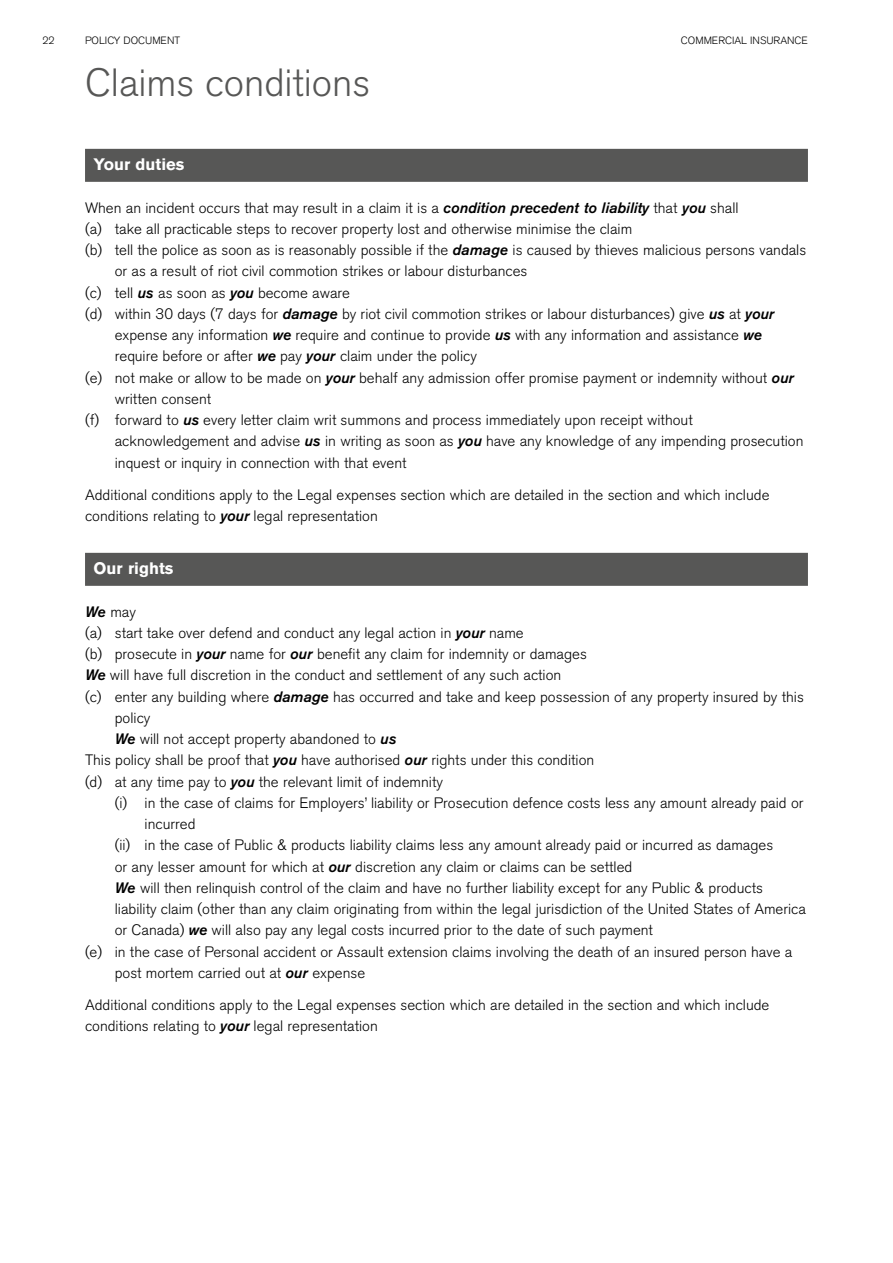
<style>
.page{position:relative;width:893px;height:1263px;background:#fff}
.page>*{position:absolute;margin:0;border:0;box-sizing:border-box;transform-origin:0 0}
.t1{font:300 39px "Akzidenz Grotesk BQ";color:#575756}
.t2{font:700 16.5px "Akzidenz Grotesk BQ";color:#fff}
.t3{font:300 15px/21.3px "Akzidenz Grotesk BQ";color:#000}
.t4{font:300 10.5px "Akzidenz Grotesk BQ";color:#000}
.s1{font-family:"Akzidenz Grotesk BQ Med";font-weight:400;font-style:italic}
</style>
<div class="page">
<div style="left:85px;top:149px;width:723px;height:33px;background:#575756"></div>
<div style="left:85px;top:553px;width:723px;height:33px;background:#575756"></div>
<p class="t4" style="left:43px;top:34px;width:14px">22</p>
<p class="t4" style="left:85px;top:34px;width:97px">POLICY DOCUMENT</p>
<p class="t4" style="left:681px;top:34px;width:129px">COMMERCIAL INSURANCE</p>
<h1 class="t1" style="left:85px;top:60px;width:287px">Claims conditions</h1>
<p class="t2" style="left:94px;top:155px;width:92px">Your duties</p>
<p class="t3" style="left:85px;top:197px;width:655px">When an incident occurs that may result in a claim it is a <span class="s1">condition precedent to liability</span> that <span class="s1">you</span> shall</p>
<p class="t3" style="left:85px;top:218px;width:549px">(a) take all practicable steps to recover property lost and otherwise minimise the claim</p>
<p class="t3" style="left:85px;top:240px;width:723px">(b) tell the police as soon as is reasonably possible if the <span class="s1">damage</span> is caused by thieves malicious persons vandals</p>
<p class="t3" style="left:115px;top:261px;width:414px">or as a result of riot civil commotion strikes or labour disturbances</p>
<p class="t3" style="left:85px;top:282px;width:267px">(c) tell <span class="s1">us</span> as soon as <span class="s1">you</span> become aware</p>
<p class="t3" style="left:85px;top:303px;width:691px">(d) within 30 days (7 days for <span class="s1">damage</span> by riot civil commotion strikes or labour disturbances) give <span class="s1">us</span> at <span class="s1">your</span></p>
<p class="t3" style="left:115px;top:325px;width:649px">expense any information <span class="s1">we</span> require and continue to provide <span class="s1">us</span> with any information and assistance <span class="s1">we</span></p>
<p class="t3" style="left:115px;top:346px;width:364px">require before or after <span class="s1">we</span> pay <span class="s1">your</span> claim under the policy</p>
<p class="t3" style="left:85px;top:367px;width:710px">(e) not make or allow to be made on <span class="s1">your</span> behalf any admission offer promise payment or indemnity without <span class="s1">our</span></p>
<p class="t3" style="left:115px;top:388px;width:98px">written consent</p>
<p class="t3" style="left:85px;top:410px;width:609px">(f) forward to <span class="s1">us</span> every letter claim writ summons and process immediately upon receipt without</p>
<p class="t3" style="left:115px;top:431px;width:690px">acknowledgement and advise <span class="s1">us</span> in writing as soon as <span class="s1">you</span> have any knowledge of any impending prosecution</p>
<p class="t3" style="left:115px;top:452px;width:293px">inquest or inquiry in connection with that event</p>
<p class="t3" style="left:85px;top:484px;width:686px">Additional conditions apply to the Legal expenses section which are detailed in the section and which include conditions relating to <span class="s1">your</span> legal representation</p>
<p class="t2" style="left:94px;top:559px;width:81px">Our rights</p>
<p class="t3" style="left:85px;top:601px;width:52px"><span class="s1">We</span> may</p>
<p class="t3" style="left:85px;top:622px;width:440px">(a) start take over defend and conduct any legal action in <span class="s1">your</span> name</p>
<p class="t3" style="left:85px;top:644px;width:503px">(b) prosecute in <span class="s1">your</span> name for <span class="s1">our</span> benefit any claim for indemnity or damages</p>
<p class="t3" style="left:85px;top:665px;width:478px"><span class="s1">We</span> will have full discretion in the conduct and settlement of any such action</p>
<p class="t3" style="left:85px;top:686px;width:720px">(c) enter any building where <span class="s1">damage</span> has occurred and take and keep possession of any property insured by this</p>
<p class="t3" style="left:115px;top:707px;width:37px">policy</p>
<p class="t3" style="left:115px;top:729px;width:283px"><span class="s1">We</span> will not accept property abandoned to <span class="s1">us</span></p>
<p class="t3" style="left:85px;top:750px;width:511px">This policy shall be proof that <span class="s1">you</span> have authorised <span class="s1">our</span> rights under this condition</p>
<p class="t3" style="left:85px;top:771px;width:359px">(d) at any time pay to <span class="s1">you</span> the relevant limit of indemnity</p>
<p class="t3" style="left:115px;top:792px;width:690px">(i) in the case of claims for Employers’ liability or Prosecution defence costs less any amount already paid or</p>
<p class="t3" style="left:145px;top:814px;width:52px">incurred</p>
<p class="t3" style="left:115px;top:835px;width:660px">(ii) in the case of Public &amp; products liability claims less any amount already paid or incurred as damages</p>
<p class="t3" style="left:115px;top:856px;width:519px">or any lesser amount for which at <span class="s1">our</span> discretion any claim or claims can be settled</p>
<p class="t3" style="left:115px;top:877px;width:650px"><span class="s1">We</span> will then relinquish control of the claim and have no further liability except for any Public &amp; products</p>
<p class="t3" style="left:115px;top:899px;width:693px">liability claim (other than any claim originating from within the legal jurisdiction of the United States of America</p>
<p class="t3" style="left:115px;top:920px;width:540px">or Canada) <span class="s1">we</span> will also pay any legal costs incurred prior to the date of such payment</p>
<p class="t3" style="left:85px;top:941px;width:709px">(e) in the case of Personal accident or Assault extension claims involving the death of an insured person have a</p>
<p class="t3" style="left:115px;top:962px;width:252px">post mortem carried out at <span class="s1">our</span> expense</p>
<p class="t3" style="left:85px;top:994px;width:686px">Additional conditions apply to the Legal expenses section which are detailed in the section and which include conditions relating to <span class="s1">your</span> legal representation</p>
</div>
